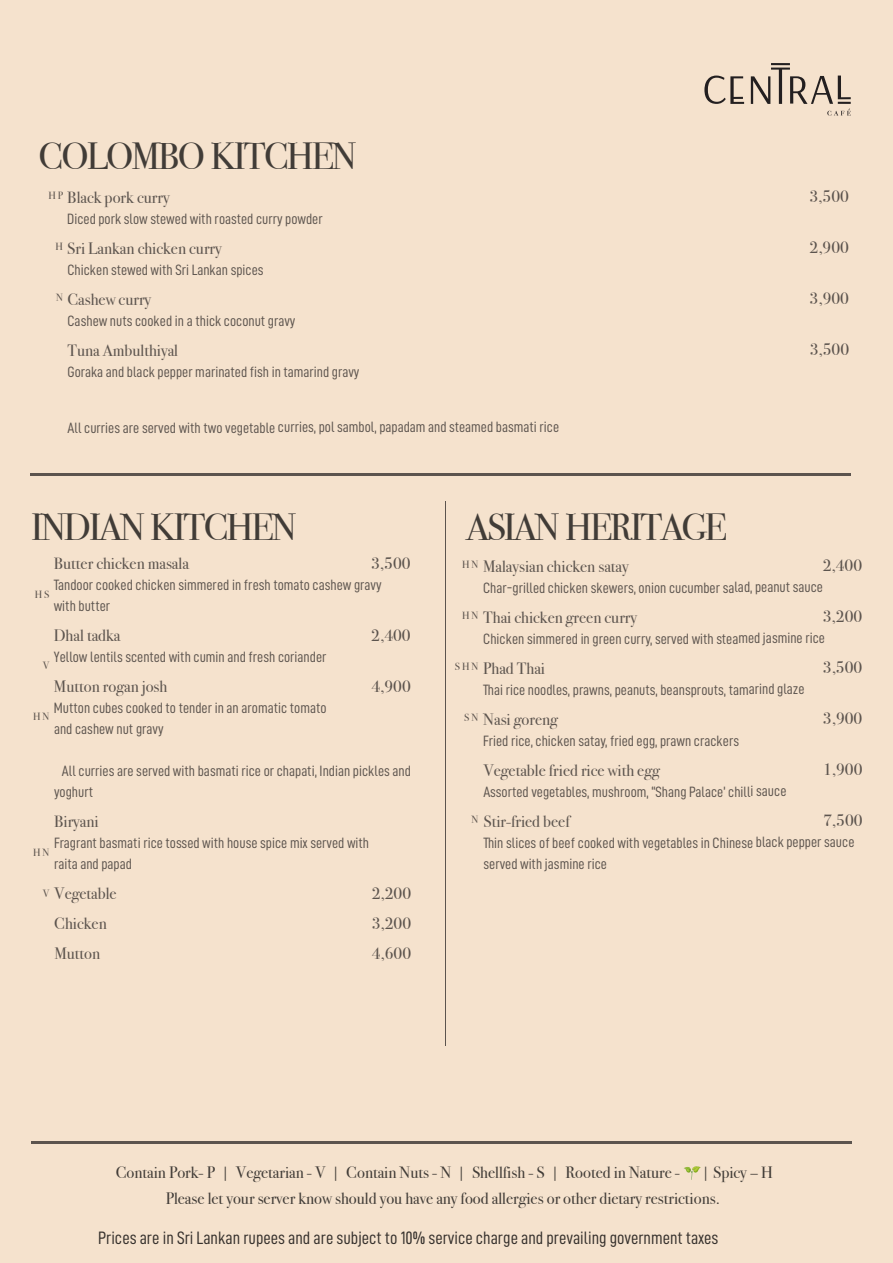
<style>
.page{position:relative;width:893px;height:1263px;background:#f5e2cd}
.page>*{position:absolute;margin:0;border:0;box-sizing:border-box;transform-origin:0 0}
.t1{font:37.8px "Bodoni Svty Two ITCTT";letter-spacing:-.05em;color:#413c37}
.t2{font:18px "D DIN Condensed";color:#35302c}
.t3{font:16.5px "Bodoni Svty Two ITCTT";color:#5c544e}
.t4{font:16.5px/25.5px "Bodoni Svty Two ITCTT";color:#413c37}
.t5{font:15px/21.1px "D DIN Condensed";color:#5c544e}
.t6{font:10.5px "Bodoni Svty Two ITCTT";color:#5c544e}
</style>
<div class="page">
<hr style="left:31px;top:1141px;width:821px;height:2px;background:#5c544e">
<hr style="left:445px;top:501px;width:1px;height:544px;background:#5c544e">
<hr style="left:30px;top:473px;width:821px;height:3px;background:#5c544e">
<svg style="left:704px;top:76px;width:40px;height:28px"></svg>
<svg style="left:751px;top:63px;width:100px;height:53px"></svg>
<svg style="left:684px;top:1166px;width:16px;height:14px"></svg>
<h1 class="t1" style="left:39px;top:126px;width:320px">COLOMBO KITCHEN</h1>
<p class="t3" style="left:67px;top:184px;width:104px">Black pork curry</p>
<p class="t3" style="left:809px;top:183px;width:41px">3,500</p>
<p class="t5" style="left:67px;top:208px;width:257px">Diced pork slow stewed with roasted curry powder</p>
<p class="t3" style="left:67px;top:235px;width:156px">Sri Lankan chicken curry</p>
<p class="t3" style="left:809px;top:234px;width:41px">2,900</p>
<p class="t5" style="left:67px;top:259px;width:198px">Chicken stewed with Sri Lankan spices</p>
<p class="t3" style="left:67px;top:286px;width:85px">Cashew curry</p>
<p class="t3" style="left:810px;top:285px;width:41px">3,900</p>
<p class="t5" style="left:67px;top:310px;width:230px">Cashew nuts cooked in a thick coconut gravy</p>
<p class="t3" style="left:67px;top:337px;width:112px">Tuna Ambulthiyal</p>
<p class="t3" style="left:810px;top:336px;width:41px">3,500</p>
<p class="t5" style="left:68px;top:361px;width:294px">Goraka and black pepper marinated fish in tamarind gravy</p>
<p class="t6" style="left:48px;top:187px;width:16px">H P</p>
<p class="t6" style="left:56px;top:238px;width:9px">H</p>
<p class="t6" style="left:56px;top:289px;width:8px">N</p>
<p class="t5" style="left:68px;top:416px;width:493px">All curries are served with two vegetable curries, pol sambol, papadam and steamed basmati rice</p>
<h1 class="t1" style="left:31px;top:496px;width:267px">INDIAN KITCHEN</h1>
<h1 class="t1" style="left:466px;top:496px;width:262px">ASIAN HERITAGE</h1>
<p class="t3" style="left:54px;top:550px;width:137px">Butter chicken masala</p>
<p class="t3" style="left:371px;top:550px;width:41px">3,500</p>
<p class="t5" style="left:54px;top:574px;width:329px">Tandoor cooked chicken simmered in fresh tomato cashew gravy with butter</p>
<p class="t3" style="left:54px;top:622px;width:68px">Dhal tadka</p>
<p class="t3" style="left:371px;top:622px;width:41px">2,400</p>
<p class="t5" style="left:54px;top:646px;width:274px">Yellow lentils scented with cumin and fresh coriander</p>
<p class="t3" style="left:54px;top:673px;width:115px">Mutton rogan josh</p>
<p class="t3" style="left:371px;top:673px;width:41px">4,900</p>
<p class="t5" style="left:54px;top:697px;width:274px">Mutton cubes cooked to tender in an aromatic tomato and cashew nut gravy</p>
<p class="t5" style="left:54px;top:760px;width:358px;text-indent:8px">All curries are served with basmati rice or chapati, Indian pickles and yoghurt</p>
<p class="t3" style="left:54px;top:808px;width:46px">Biryani</p>
<p class="t5" style="left:54px;top:832px;width:317px">Fragrant basmati rice tossed with house spice mix served with raita and papad</p>
<p class="t3" style="left:54px;top:880px;width:64px">Vegetable</p>
<p class="t3" style="left:372px;top:880px;width:41px">2,200</p>
<p class="t3" style="left:54px;top:910px;width:54px">Chicken</p>
<p class="t3" style="left:372px;top:910px;width:41px">3,200</p>
<p class="t3" style="left:54px;top:940px;width:47px">Mutton</p>
<p class="t3" style="left:372px;top:940px;width:41px">4,600</p>
<p class="t6" style="left:35px;top:586px;width:16px">H S</p>
<p class="t6" style="left:43px;top:656px;width:8px">V</p>
<p class="t6" style="left:33px;top:707px;width:18px">H N</p>
<p class="t6" style="left:33px;top:844px;width:18px">H N</p>
<p class="t6" style="left:43px;top:884px;width:8px">V</p>
<p class="t3" style="left:483px;top:553px;width:147px">Malaysian chicken satay</p>
<p class="t3" style="left:823px;top:552px;width:41px">2,400</p>
<p class="t5" style="left:483px;top:577px;width:341px">Char-grilled chicken skewers, onion cucumber salad, peanut sauce</p>
<p class="t3" style="left:483px;top:604px;width:155px">Thai chicken green curry</p>
<p class="t3" style="left:823px;top:603px;width:41px">3,200</p>
<p class="t5" style="left:483px;top:628px;width:343px">Chicken simmered in green curry, served with steamed jasmine rice</p>
<p class="t3" style="left:483px;top:655px;width:63px">Phad Thai</p>
<p class="t3" style="left:823px;top:654px;width:41px">3,500</p>
<p class="t5" style="left:483px;top:679px;width:323px">Thai rice noodles, prawns, peanuts, beansprouts, tamarind glaze</p>
<p class="t3" style="left:483px;top:706px;width:76px">Nasi goreng</p>
<p class="t3" style="left:823px;top:705px;width:41px">3,900</p>
<p class="t5" style="left:483px;top:730px;width:257px">Fried rice, chicken satay, fried egg, prawn crackers</p>
<p class="t3" style="left:483px;top:757px;width:178px">Vegetable fried rice with egg</p>
<p class="t3" style="left:823px;top:756px;width:41px">1,900</p>
<p class="t5" style="left:483px;top:781px;width:305px">Assorted vegetables, mushroom, “Shang Palace’ chilli sauce</p>
<p class="t3" style="left:483px;top:808px;width:88px">Stir-fried beef</p>
<p class="t3" style="left:823px;top:807px;width:41px">7,500</p>
<p class="t5" style="left:483px;top:832px;width:372px">Thin slices of beef cooked with vegetables in Chinese black pepper sauce served with jasmine rice</p>
<p class="t6" style="left:462px;top:556px;width:18px">H N</p>
<p class="t6" style="left:462px;top:607px;width:18px">H N</p>
<p class="t6" style="left:455px;top:658px;width:25px">S H N</p>
<p class="t6" style="left:464px;top:709px;width:16px">S N</p>
<p class="t6" style="left:471px;top:811px;width:8px">N</p>
<p class="t4" style="left:116px;top:1158px;width:566px">Contain Pork- P | Vegetarian - V | Contain Nuts - N | Shellfish - S | Rooted in Nature -</p>
<p class="t4" style="left:166px;top:1158px;width:609px;text-indent:536px">| Spicy – H<br>Please let your server know should you have any food allergies or other dietary restrictions.</p>
<p class="t2" style="left:98px;top:1228px;width:622px">Prices are in Sri Lankan rupees and are subject to 10% service charge and prevailing government taxes</p>
</div>
